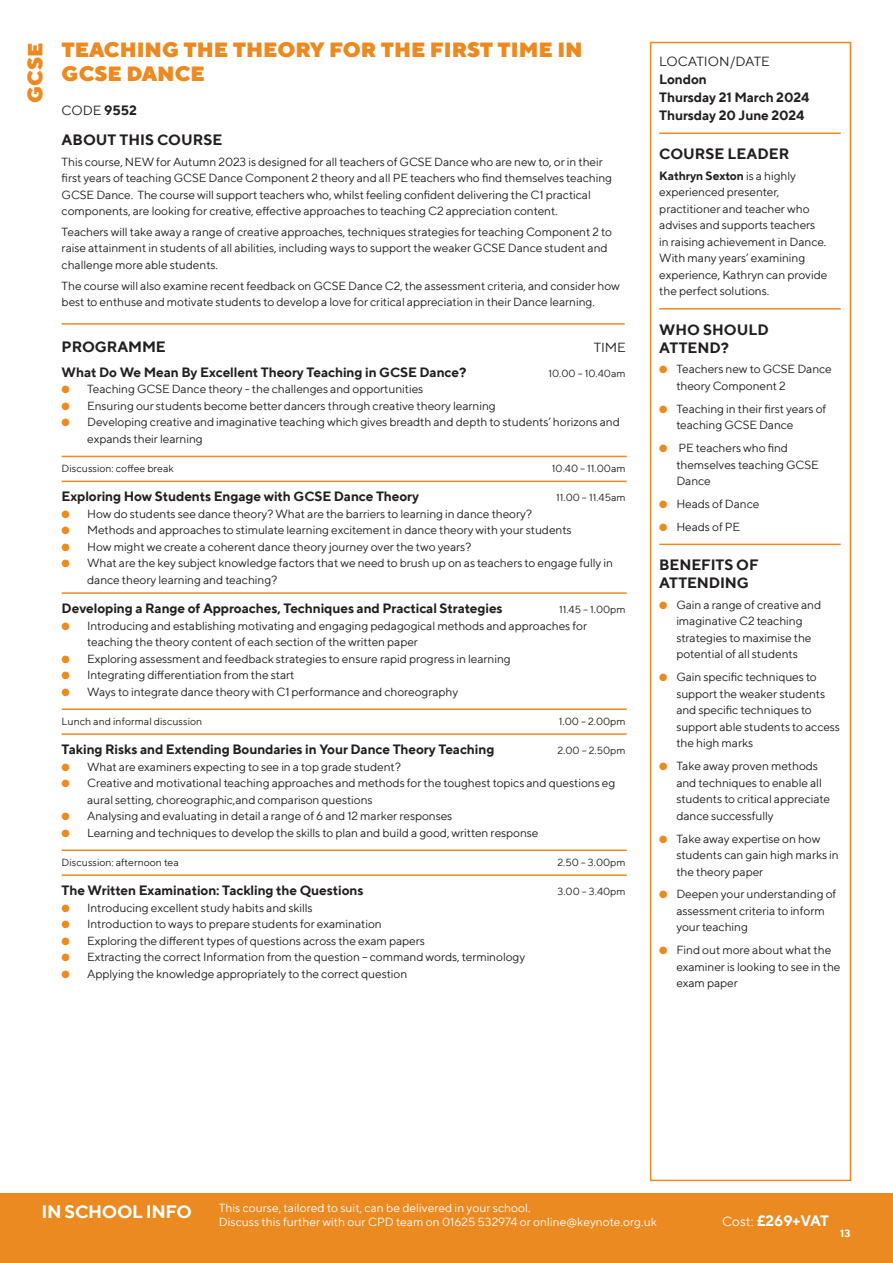
<style>
.page{position:relative;width:893px;height:1263px;background:#fff}
.page>*{position:absolute;margin:0;border:0;box-sizing:border-box;transform-origin:0 0}
.t1{font:900 21px/24px "TT Norms";color:#ec8a22}
.t2{font:700 18px "TT Norms";letter-spacing:-.02em;color:#fff}
.t3{font:700 15px/18px "TT Norms";color:#231f20}
.t4{font:700 15px "TT Norms";letter-spacing:-.03em;color:#fff}
.t5{font:700 13.5px/18px "TT Norms";letter-spacing:-.01em;color:#231f20}
.t6{font:13.5px "TT Norms";letter-spacing:-.005em;color:#231f20}
.t7{font:12px/16.5px "TT Norms";letter-spacing:-.01em;color:#231f20}
.t8{font:12px "TT Norms";color:#fff}
.Break{font:10.5px "TT Norms";color:#231f20}
.t9{font:700 10.5px "TT Norms";color:#fff}
.s1{color:#ec8a22}
.s2{font-weight:700}
.s3{font-weight:400;font-size:13.5px}
</style>
<div class="page">
<div style="left:0;top:1193px;width:893px;height:70px;background:#ec8a22"></div>
<hr style="left:62px;top:456px;width:565px;height:1px;background:#ec8a22">
<hr style="left:62px;top:481px;width:565px;height:1px;background:#ec8a22">
<hr style="left:62px;top:592px;width:565px;height:2px;background:#ec8a22">
<hr style="left:62px;top:708px;width:565px;height:2px;background:#ec8a22">
<hr style="left:62px;top:733px;width:565px;height:2px;background:#ec8a22">
<hr style="left:62px;top:849px;width:565px;height:2px;background:#ec8a22">
<hr style="left:62px;top:874px;width:565px;height:2px;background:#ec8a22">
<hr style="left:62px;top:323px;width:563px;height:2px;background:#ec8a22">
<div style="left:650px;top:42px;width:201px;height:1139px;border:2px solid #ec8a22"></div>
<hr style="left:659px;top:133px;width:182px;height:1px;background:#ec8a22">
<hr style="left:659px;top:308px;width:182px;height:2px;background:#ec8a22">
<hr style="left:659px;top:544px;width:182px;height:1px;background:#ec8a22">
<p class="t1" style="left:23px;top:103px;width:62px;rotate:-90deg">GCSE</p>
<p class="t1" style="left:62px;top:38px;width:522px">TEACHING THE THEORY FOR THE FIRST TIME IN<br>GCSE DANCE</p>
<p class="t3" style="left:62px;top:130px;width:162px">ABOUT THIS COURSE</p>
<p class="t7" style="left:62px;top:153px;width:552px">This course, NEW for Autumn 2023 is designed for all teachers of GCSE Dance who are new to, or in their first years of teaching GCSE Dance Component 2 theory and all PE teachers who find themselves teaching GCSE Dance. The course will support teachers who, whilst feeling confident delivering the C1 practical components, are looking for creative, effective approaches to teaching C2 appreciation content.</p>
<p class="t7" style="left:62px;top:223px;width:552px">Teachers will take away a range of creative approaches, techniques strategies for teaching Component 2 to raise attainment in students of all abilities, including ways to support the weaker GCSE Dance student and challenge more able students.</p>
<p class="t7" style="left:62px;top:277px;width:560px">The course will also examine recent feedback on GCSE Dance C2, the assessment criteria, and consider how best to enthuse and motivate students to develop a love for critical appreciation in their Dance learning.</p>
<p class="t3" style="left:62px;top:337px;width:106px">PROGRAMME</p>
<p class="t6" style="left:594px;top:339px;width:33px">TIME</p>
<p class="t5" style="left:62px;top:363px;width:406px">What Do We Mean By Excellent Theory Teaching in GCSE Dance?</p>
<p class="Break" style="left:548px;top:367px;width:79px">10.00 – 10.40am</p>
<p class="t7" style="left:62px;top:381px;width:363px"><span class="s1">●</span> Teaching GCSE Dance theory - the challenges and opportunities</p>
<p class="t7" style="left:62px;top:397px;width:436px"><span class="s1">●</span> Ensuring our students become better dancers through creative theory learning</p>
<p class="t7" style="left:87px;top:414px;width:534px;text-indent:-26px"><span class="s1">●</span> Developing creative and imaginative teaching which gives breadth and depth to students’ horizons and expands their learning</p>
<p class="Break" style="left:62px;top:462px;width:114px">Discussion: coffee break</p>
<p class="Break" style="left:552px;top:462px;width:75px">10.40 – 11.00am</p>
<p class="t5" style="left:62px;top:487px;width:359px">Exploring How Students Engage with GCSE Dance Theory</p>
<p class="Break" style="left:556px;top:491px;width:71px">11.00 – 11.45am</p>
<p class="t7" style="left:62px;top:505px;width:472px"><span class="s1">●</span> How do students see dance theory? What are the barriers to learning in dance theory?</p>
<p class="t7" style="left:62px;top:522px;width:512px"><span class="s1">●</span> Methods and approaches to stimulate learning excitement in dance theory with your students</p>
<p class="t7" style="left:62px;top:538px;width:411px"><span class="s1">●</span> How might we create a coherent dance theory journey over the two years?</p>
<p class="t7" style="left:87px;top:555px;width:527px;text-indent:-26px"><span class="s1">●</span> What are the key subject knowledge factors that we need to brush up on as teachers to engage fully in dance theory learning and teaching?</p>
<p class="t5" style="left:62px;top:599px;width:443px">Developing a Range of Approaches, Techniques and Practical Strategies</p>
<p class="Break" style="left:559px;top:603px;width:68px">11.45 – 1.00pm</p>
<p class="t7" style="left:87px;top:617px;width:501px;text-indent:-26px"><span class="s1">●</span> Introducing and establishing motivating and engaging pedagogical methods and approaches for teaching the theory content of each section of the written paper</p>
<p class="t7" style="left:62px;top:650px;width:451px"><span class="s1">●</span> Exploring assessment and feedback strategies to ensure rapid progress in learning</p>
<p class="t7" style="left:62px;top:666px;width:234px"><span class="s1">●</span> Integrating differentiation from the start</p>
<p class="t7" style="left:62px;top:683px;width:398px"><span class="s1">●</span> Ways to integrate dance theory with C1 performance and choreography</p>
<p class="Break" style="left:62px;top:715px;width:142px">Lunch and informal discussion</p>
<p class="Break" style="left:559px;top:715px;width:68px">1.00 – 2.00pm</p>
<p class="t5" style="left:62px;top:740px;width:434px">Taking Risks and Extending Boundaries in Your Dance Theory Teaching</p>
<p class="Break" style="left:557px;top:744px;width:70px">2.00 – 2.50pm</p>
<p class="t7" style="left:62px;top:758px;width:341px"><span class="s1">●</span> What are examiners expecting to see in a top grade student?</p>
<p class="t7" style="left:87px;top:774px;width:530px;text-indent:-26px"><span class="s1">●</span> Creative and motivational teaching approaches and methods for the toughest topics and questions eg aural setting, choreographic,and comparison questions</p>
<p class="t7" style="left:62px;top:807px;width:392px"><span class="s1">●</span> Analysing and evaluating in detail a range of 6 and 12 marker responses</p>
<p class="t7" style="left:62px;top:824px;width:478px"><span class="s1">●</span> Learning and techniques to develop the skills to plan and build a good, written response</p>
<p class="Break" style="left:62px;top:856px;width:119px">Discussion: afternoon tea</p>
<p class="Break" style="left:557px;top:856px;width:70px">2.50 – 3.00pm</p>
<p class="t5" style="left:62px;top:881px;width:303px">The Written Examination: Tackling the Questions</p>
<p class="Break" style="left:558px;top:885px;width:70px">3.00 – 3.40pm</p>
<p class="t7" style="left:62px;top:899px;width:253px"><span class="s1">●</span> Introducing excellent study habits and skills</p>
<p class="t7" style="left:62px;top:915px;width:322px"><span class="s1">●</span> Introduction to ways to prepare students for examination</p>
<p class="t7" style="left:62px;top:932px;width:365px"><span class="s1">●</span> Exploring the different types of questions across the exam papers</p>
<p class="t7" style="left:62px;top:948px;width:465px"><span class="s1">●</span> Extracting the correct Information from the question – command words, terminology</p>
<p class="t7" style="left:62px;top:965px;width:347px"><span class="s1">●</span> Applying the knowledge appropriately to the correct question</p>
<p class="t6" style="left:62px;top:102px;width:77px">CODE <span class="s2">9552</span></p>
<p class="t6" style="left:659px;top:53px;width:112px">LOCATION/DATE</p>
<p class="t5" style="left:659px;top:70px;width:49px">London</p>
<p class="t5" style="left:659px;top:88px;width:152px">Thursday 21 March 2024<br>Thursday 20 June 2024</p>
<p class="t3" style="left:659px;top:144px;width:132px">COURSE LEADER</p>
<p class="t7" style="left:659px;top:167px;width:170px"><span class="s2">Kathryn Sexton</span> is a highly experienced presenter, practitioner and teacher who advises and supports teachers in raising achievement in Dance.<br>With many years’ examining experience, Kathryn can provide the perfect solutions.</p>
<p class="t3" style="left:659px;top:320px;width:111px">WHO SHOULD<br>ATTEND?</p>
<p class="t7" style="left:676px;top:361px;width:157px;text-indent:-17px"><span class="s1">●</span> Teachers new to GCSE Dance theory Component 2</p>
<p class="t7" style="left:676px;top:400px;width:152px;text-indent:-17px"><span class="s1">●</span> Teaching in their first years of teaching GCSE Dance</p>
<p class="t7" style="left:676px;top:439px;width:144px;text-indent:-17px"><span class="s1">●</span> PE teachers who find themselves teaching GCSE<br>Dance</p>
<p class="t7" style="left:659px;top:495px;width:102px"><span class="s1">●</span> Heads of Dance</p>
<p class="t7" style="left:659px;top:518px;width:82px"><span class="s1">●</span> Heads of PE</p>
<p class="t3" style="left:659px;top:555px;width:101px">BENEFITS OF<br>ATTENDING</p>
<p class="t7" style="left:676px;top:596px;width:146px;text-indent:-17px"><span class="s1">●</span> Gain a range of creative and imaginative C2 teaching strategies to maximise the potential of all students</p>
<p class="t7" style="left:676px;top:668px;width:165px;text-indent:-17px"><span class="s1">●</span> Gain specific techniques to support the weaker students and specific techniques to support able students to access the high marks</p>
<p class="t7" style="left:676px;top:757px;width:155px;text-indent:-17px"><span class="s1">●</span> Take away proven methods and techniques to enable all students to critical appreciate dance successfully</p>
<p class="t7" style="left:676px;top:830px;width:164px;text-indent:-17px"><span class="s1">●</span> Take away expertise on how students can gain high marks in the theory paper</p>
<p class="t7" style="left:676px;top:886px;width:162px;text-indent:-17px"><span class="s1">●</span> Deepen your understanding of assessment criteria to inform your teaching</p>
<p class="t7" style="left:676px;top:941px;width:166px;text-indent:-17px"><span class="s1">●</span> Find out more about what the examiner is looking to see in the exam paper</p>
<p class="t2" style="left:42px;top:1200px;width:152px">IN SCHOOL INFO</p>
<p class="t8" style="left:219px;top:1201px;width:313px">This course, tailored to suit, can be delivered in your school.</p>
<p class="t8" style="left:219px;top:1214px;width:439px">Discuss this further with our CPD team on 01625 532974 or online@keynote.org.uk</p>
<p class="t4" style="left:722px;top:1211px;width:108px"><span class="s3">Cost:</span> £269+VAT</p>
<p class="t9" style="left:840px;top:1226px;width:12px">13</p>
</div>
